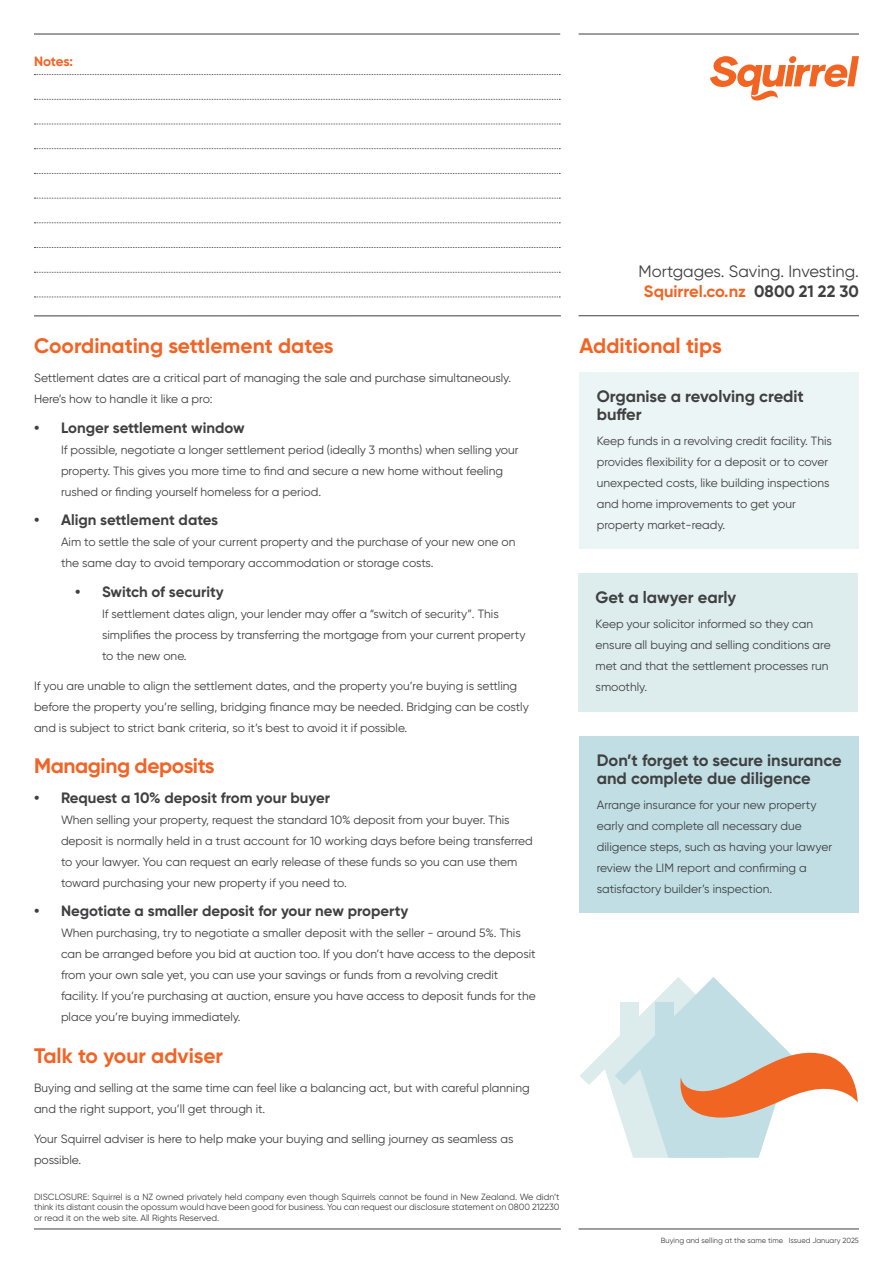
<style>
.page{position:relative;width:893px;height:1263px;background:#fff}
.page>*{position:absolute;margin:0;border:0;box-sizing:border-box;transform-origin:0 0}
.t1{font:700 21px "Gilroy";letter-spacing:-.005em;color:#f16425}
.t2{font:700 16.5px/18px "Gilroy";color:#404041}
.t3{font:16.5px "Gilroy";color:#404041}
.t4{font:700 16.5px "Gilroy";color:#f26423}
.t5{font:700 15px "Gilroy";color:#3f3e40}
.t6{font:700 15px "Gilroy";color:#404041}
.t7{font:700 13.5px "Gilroy";letter-spacing:-.015em;color:#f16425}
.t8{font:12px/21px "Gilroy";color:#404041}
.t9{font:12px/21px "Gilroy";color:#3f3e40}
.t10{font:9px/10.5px "Gilroy";color:#404041;text-align:justify}
.t11{font:7.5px "Gilroy";color:#404041}
.s1{color:#404041}
</style>
<div class="page">
<hr style="left:579px;top:315px;width:280px;height:1px;background:#3f3e40">
<svg style="left:34px;top:74px;width:526px;height:1px"></svg>
<svg style="left:34px;top:99px;width:526px;height:1px"></svg>
<svg style="left:34px;top:124px;width:526px;height:1px"></svg>
<svg style="left:34px;top:148px;width:526px;height:1px"></svg>
<svg style="left:34px;top:173px;width:526px;height:1px"></svg>
<svg style="left:34px;top:198px;width:526px;height:1px"></svg>
<svg style="left:34px;top:222px;width:526px;height:1px"></svg>
<svg style="left:34px;top:247px;width:526px;height:1px"></svg>
<svg style="left:34px;top:272px;width:526px;height:1px"></svg>
<svg style="left:34px;top:297px;width:526px;height:1px"></svg>
<hr style="left:34px;top:315px;width:527px;height:1px;background:#3f3e40">
<hr style="left:579px;top:1228px;width:280px;height:1px;background:#3f3e40">
<hr style="left:34px;top:1228px;width:527px;height:1px;background:#3f3e40">
<div style="left:580px;top:372px;width:279px;height:176px;background:#ecf5f5"></div>
<svg style="left:710px;top:56px;width:149px;height:44px"></svg>
<div style="left:579px;top:573px;width:279px;height:138px;background:#ddedee"></div>
<div style="left:580px;top:735px;width:279px;height:177px;background:#c0dee4"></div>
<hr style="left:579px;top:34px;width:280px;height:1px;background:#3f3e40">
<hr style="left:34px;top:34px;width:526px;height:1px;background:#3f3e40">
<svg style="left:580px;top:977px;width:278px;height:181px"></svg>
<p class="t7" style="left:34px;top:53px;width:41px">Notes:</p>
<p class="t1" style="left:34px;top:332px;width:301px">Coordinating settlement dates</p>
<p class="t9" style="left:34px;top:368px;width:479px">Settlement dates are a critical part of managing the sale and purchase simultaneously.<br>Here’s how to handle it like a pro:</p>
<p class="t6" style="left:34px;top:418px;width:212px">• Longer settlement window</p>
<p class="t8" style="left:61px;top:439px;width:459px">If possible, negotiate a longer settlement period (ideally 3 months) when selling your property. This gives you more time to find and secure a new home without feeling rushed or finding yourself homeless for a period.</p>
<p class="t6" style="left:34px;top:511px;width:186px">• Align settlement dates</p>
<p class="t8" style="left:61px;top:532px;width:456px">Aim to settle the sale of your current property and the purchase of your new one on the same day to avoid temporary accommodation or storage costs.</p>
<p class="t6" style="left:75px;top:582px;width:150px">• Switch of security</p>
<p class="t8" style="left:102px;top:603px;width:425px">If settlement dates align, your lender may offer a “switch of security”. This simplifies the process by transferring the mortgage from your current property to the new one.</p>
<p class="t8" style="left:34px;top:675px;width:496px">If you are unable to align the settlement dates, and the property you’re buying is settling before the property you’re selling, bridging finance may be needed. Bridging can be costly and is subject to strict bank criteria, so it’s best to avoid it if possible.</p>
<p class="t1" style="left:34px;top:752px;width:182px">Managing deposits</p>
<p class="t5" style="left:34px;top:788px;width:298px">• Request a 10% deposit from your buyer</p>
<p class="t9" style="left:61px;top:809px;width:473px">When selling your property, request the standard 10% deposit from your buyer. This deposit is normally held in a trust account for 10 working days before being transferred to your lawyer. You can request an early release of these funds so you can use them toward purchasing your new property if you need to.</p>
<p class="t5" style="left:34px;top:901px;width:376px">• Negotiate a smaller deposit for your new property</p>
<p class="t9" style="left:61px;top:922px;width:476px">When purchasing, try to negotiate a smaller deposit with the seller - around 5%. This can be arranged before you bid at auction too. If you don’t have access to the deposit from your own sale yet, you can use your savings or funds from a revolving credit facility. If you’re purchasing at auction, ensure you have access to deposit funds for the place you’re buying immediately.</p>
<p class="t1" style="left:34px;top:1042px;width:191px">Talk to your adviser</p>
<p class="t9" style="left:34px;top:1077px;width:497px">Buying and selling at the same time can feel like a balancing act, but with careful planning and the right support, you’ll get through it.</p>
<p class="t9" style="left:34px;top:1128px;width:481px">Your Squirrel adviser is here to help make your buying and selling journey as seamless as possible.</p>
<p class="t10" style="left:34px;top:1191px;width:527px">DISCLOSURE: Squirrel is a NZ owned privately held company even though Squirrels cannot be found in New Zealand. We didn’t think its distant cousin the opossum would have been good for business. You can request our disclosure statement on 0800 212230 or read it on the web site. All Rights Reserved.</p>
<p class="t3" style="left:638px;top:262px;width:222px">Mortgages. Saving. Investing.</p>
<p class="t4" style="left:644px;top:281px;width:217px">Squirrel.co.nz <span class="s1">0800 21 22 30</span></p>
<p class="t1" style="left:579px;top:332px;width:144px">Additional tips</p>
<p class="t2" style="left:597px;top:387px;width:209px">Organise a revolving credit buffer</p>
<p class="t8" style="left:597px;top:430px;width:237px">Keep funds in a revolving credit facility. This provides flexibility for a deposit or to cover unexpected costs, like building inspections and home improvements to get your property market-ready.</p>
<p class="t2" style="left:596px;top:588px;width:142px">Get a lawyer early</p>
<p class="t8" style="left:596px;top:613px;width:237px">Keep your solicitor informed so they can ensure all buying and selling conditions are met and that the settlement processes run smoothly.</p>
<p class="t2" style="left:597px;top:751px;width:246px">Don’t forget to secure insurance and complete due diligence</p>
<p class="t8" style="left:597px;top:794px;width:237px">Arrange insurance for your new property early and complete all necessary due diligence steps, such as having your lawyer review the LIM report and confirming a satisfactory builder’s inspection.</p>
<p class="t11" style="left:661px;top:1236px;width:200px">Buying and selling at the same time Issued January 2025</p>
</div>
